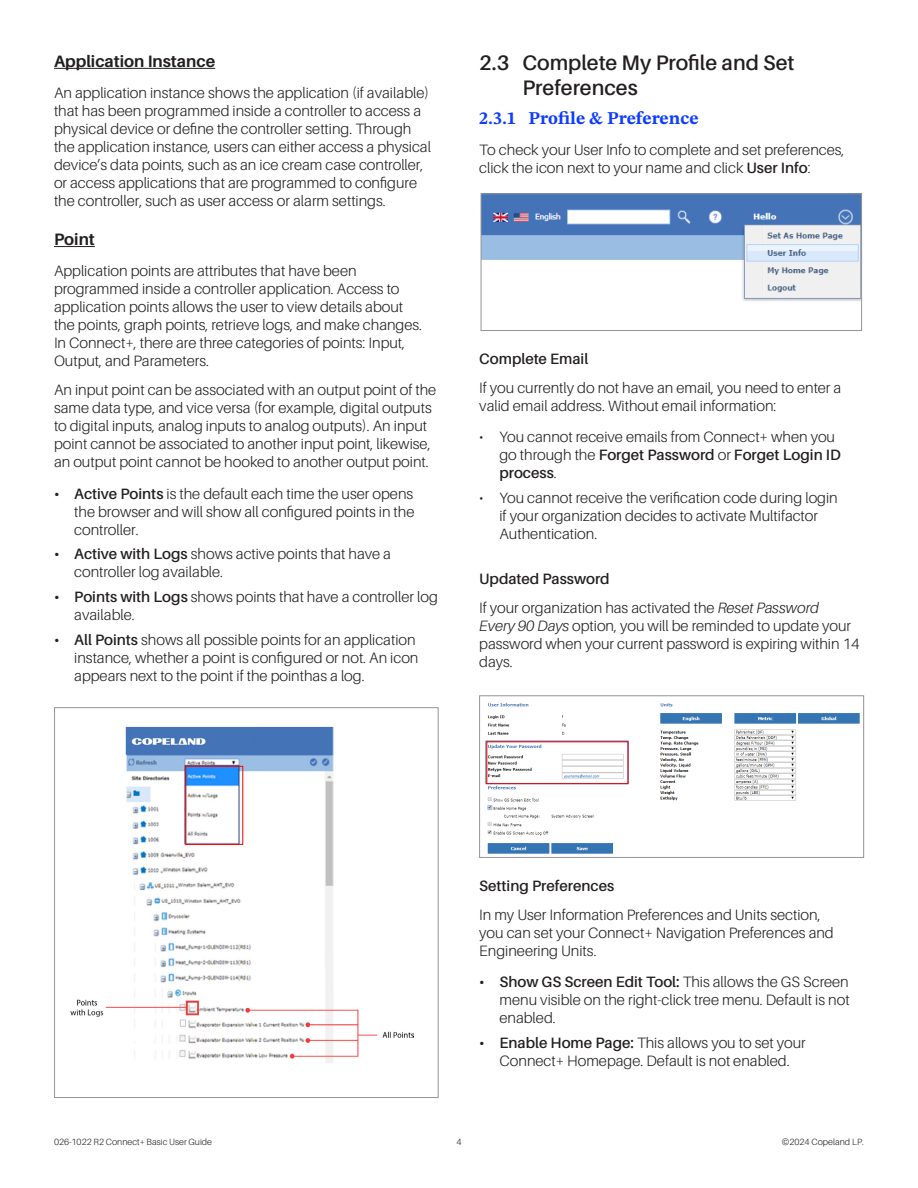
<style>
.page{position:relative;width:918px;height:1188px;background:#fff}
.page>*{position:absolute;margin:0;border:0;box-sizing:border-box;transform-origin:0 0}
.Heading_2{font:600 21px/25.2px "Aileron";color:#231f20}
.Heading_3{font:700 18px "STIX Two Text";color:#0f3cff}
.Heading_4{font:700 16.5px "Aileron";color:#231f20}
.Body_Text{font:300 15px/18px "Aileron";color:#231f20}
.Body_Text-2{font:600 15px "Aileron";color:#231f20}
.t1{font:300 9px "Aileron";color:#231f20}
.s1{font-weight:600}
.s2{font-style:italic}
</style>
<div class="page">
<hr style="left:54px;top:68px;width:161px;height:1px;background:#231f20">
<hr style="left:54px;top:246px;width:41px;height:1px;background:#231f20">
<img style="left:483px;top:195px;width:377px;height:106px">
<div style="left:481px;top:193px;width:381px;height:138px;border:1px solid #939598"></div>
<img style="left:485px;top:702px;width:375px;height:152px">
<div style="left:479px;top:695px;width:385px;height:163px;border:1px solid #939598"></div>
<div style="left:486px;top:741px;width:142px;height:43px;border:1px solid #f00"></div>
<img style="left:70px;top:726px;width:344px;height:337px">
<div style="left:54px;top:707px;width:385px;height:391px;border:1px solid #939598"></div>
<div style="left:185px;top:766px;width:58px;height:79px;border:1px solid #f00"></div>
<p class="Heading_4" style="left:54px;top:52px;width:163px">Application Instance</p>
<p class="Body_Text" style="left:54px;top:84px;width:378px">An application instance shows the application (if available) that has been programmed inside a controller to access a physical device or define the controller setting. Through the application instance, users can either access a physical device’s data points, such as an ice cream case controller, or access applications that are programmed to configure the controller, such as user access or alarm settings.</p>
<p class="Heading_4" style="left:54px;top:230px;width:42px">Point</p>
<p class="Body_Text" style="left:54px;top:262px;width:370px">Application points are attributes that have been programmed inside a controller application. Access to application points allows the user to view details about the points, graph points, retrieve logs, and make changes.<br>In Connect+, there are three categories of points: Input, Output, and Parameters.</p>
<p class="Body_Text" style="left:54px;top:381px;width:384px">An input point can be associated with an output point of the same data type, and vice versa (for example, digital outputs to digital inputs, analog inputs to analog outputs). An input point cannot be associated to another input point, likewise, an output point cannot be hooked to another output point.</p>
<p class="Body_Text" style="left:74px;top:485px;width:342px;text-align:justify;text-indent:-20px"><span class="s1">• Active Points</span> is the default each time the user opens the browser and will show all configured points in the controller.</p>
<p class="Body_Text" style="left:74px;top:545px;width:318px;text-indent:-20px"><span class="s1">• Active with Logs</span> shows active points that have a controller log available.</p>
<p class="Body_Text" style="left:74px;top:588px;width:365px;text-indent:-20px"><span class="s1">• Points with Logs</span> shows points that have a controller log available.</p>
<p class="Body_Text" style="left:74px;top:631px;width:346px;text-indent:-20px"><span class="s1">• All Points</span> shows all possible points for an application instance, whether a point is configured or not. An icon appears next to the point if the pointhas a log.</p>
<p class="Heading_2" style="left:523px;top:50px;width:274px;text-indent:-43px">2.3 Complete My Profile and Set<br>Preferences</p>
<p class="Heading_3" style="left:479px;top:105px;width:221px">2.3.1 Profile &amp; Preference</p>
<p class="Body_Text" style="left:479px;top:141px;width:367px">To check your User Info to complete and set preferences, click the icon next to your name and click <span class="s1">User Info</span>:</p>
<p class="Body_Text-2" style="left:479px;top:351px;width:111px">Complete Email</p>
<p class="Body_Text" style="left:479px;top:379px;width:364px">If you currently do not have an email, you need to enter a valid email address. Without email information:</p>
<p class="Body_Text" style="left:500px;top:428px;width:343px;text-indent:-20px">• You cannot receive emails from Connect+ when you go through the <span class="s1">Forget Password</span> or <span class="s1">Forget Login ID process</span>.</p>
<p class="Body_Text" style="left:500px;top:489px;width:340px;text-indent:-20px">• You cannot receive the verification code during login if your organization decides to activate Multifactor<br>Authentication.</p>
<p class="Body_Text-2" style="left:479px;top:571px;width:132px">Updated Password</p>
<p class="Body_Text" style="left:479px;top:599px;width:382px">If your organization has activated the <span class="s2">Reset Password<br>Every 90 Days</span> option, you will be reminded to update your password when your current password is expiring within 14 days.</p>
<p class="Body_Text-2" style="left:479px;top:877px;width:137px">Setting Preferences</p>
<p class="Body_Text" style="left:479px;top:906px;width:356px">In my User Information Preferences and Units section, you can set your Connect+ Navigation Preferences and<br>Engineering Units.</p>
<p class="Body_Text" style="left:500px;top:973px;width:352px;text-align:justify;text-indent:-20px"><span class="s1">• Show GS Screen Edit Tool:</span> This allows the GS Screen menu visible on the right-click tree menu. Default is not enabled.</p>
<p class="Body_Text" style="left:479px;top:1034px;width:328px;text-align:center"><span class="s1">• Enable Home Page:</span> This allows you to set your<br>Connect+ Homepage. Default is not enabled.</p>
<p class="t1" style="left:54px;top:1137px;width:160px">026-1022 R2 Connect+ Basic User Guide</p>
<p class="t1" style="left:456px;top:1137px;width:7px">4</p>
<p class="t1" style="left:782px;top:1137px;width:84px">©2024 Copeland LP.</p>
</div>
